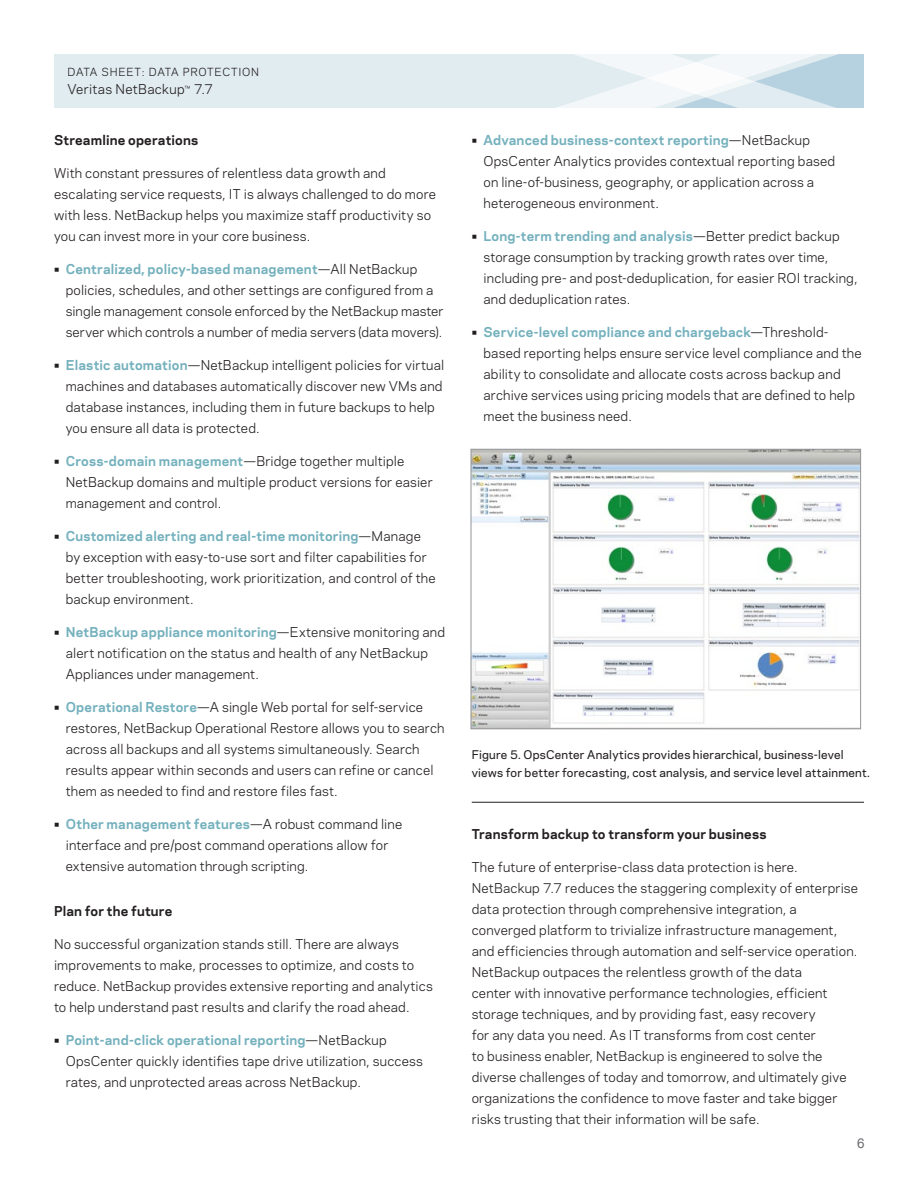
<style>
.page{position:relative;width:918px;height:1188px;background:#fff}
.page>*{position:absolute;margin:0;border:0;box-sizing:border-box;transform-origin:0 0}
.t1{font:13.5px "Arial";color:#6c6d70}
.t2{font:12.75px/21px "Polaris";letter-spacing:.015em;color:#231f20}
.Subhead_2{font:700 12.75px "Polaris";letter-spacing:.015em;color:#231f20}
.Introductory_Paragra{font:500 11.25px/18px "Polaris";letter-spacing:.02em;color:#231f20}
.t3{font:10.5px "Polaris";letter-spacing:.075em;color:#231f20}
.s1{font-size:10.5px}
.s2{font-weight:700}
.s3{font-weight:700;color:#74b1bd}
</style>
<div class="page">
<div style="left:54px;top:54px;width:810px;height:54px;background:#e1ecf1"></div>
<svg style="left:557px;top:54px;width:307px;height:54px"></svg>
<hr style="left:472px;top:802px;width:392px;height:1px;background:#231f20">
<img style="left:473px;top:451px;width:386px;height:276px">
<div style="left:471px;top:449px;width:390px;height:280px;border:1px solid #939598"></div>
<p class="t3" style="left:68px;top:64px;width:193px">DATA SHEET: DATA PROTECTION</p>
<p class="t2" style="left:68px;top:78px;width:147px">Veritas NetBackup<span class="s1">™</span> 7.7</p>
<p class="Subhead_2" style="left:54px;top:131px;width:146px">Streamline operations</p>
<p class="t2" style="left:54px;top:162px;width:384px">With constant pressures of relentless data growth and escalating service requests, IT is always challenged to do more with less. NetBackup helps you maximize staff productivity so you can invest more in your core business.</p>
<p class="t2" style="left:66px;top:258px;width:379px;text-indent:-12px"><span class="s2">•</span> <span class="s3">Centralized, policy-based management</span>—All NetBackup policies, schedules, and other settings are configured from a single management console enforced by the NetBackup master server which controls a number of media servers (data movers).</p>
<p class="t2" style="left:66px;top:354px;width:380px;text-indent:-12px"><span class="s2">•</span> <span class="s3">Elastic automation</span>—NetBackup intelligent policies for virtual machines and databases automatically discover new VMs and database instances, including them in future backups to help you ensure all data is protected.</p>
<p class="t2" style="left:66px;top:450px;width:369px;text-indent:-12px"><span class="s2">•</span> <span class="s3">Cross-domain management</span>—Bridge together multiple<br>NetBackup domains and multiple product versions for easier management and control.</p>
<p class="t2" style="left:66px;top:525px;width:372px;text-indent:-12px"><span class="s2">•</span> <span class="s3">Customized alerting and real-time monitoring</span>—Manage by exception with easy-to-use sort and filter capabilities for better troubleshooting, work prioritization, and control of the backup environment.</p>
<p class="t2" style="left:66px;top:621px;width:381px;text-indent:-12px"><span class="s2">•</span> <span class="s3">NetBackup appliance monitoring</span>—Extensive monitoring and alert notification on the status and health of any NetBackup<br>Appliances under management.</p>
<p class="t2" style="left:66px;top:696px;width:380px;text-indent:-12px"><span class="s2">•</span> <span class="s3">Operational Restore</span>—A single Web portal for self-service restores, NetBackup Operational Restore allows you to search across all backups and all systems simultaneously. Search results appear within seconds and users can refine or cancel them as needed to find and restore files fast.</p>
<p class="t2" style="left:66px;top:813px;width:338px;text-indent:-12px"><span class="s2">•</span> <span class="s3">Other management features</span>—A robust command line interface and pre/post command operations allow for extensive automation through scripting.</p>
<p class="Subhead_2" style="left:54px;top:902px;width:120px">Plan for the future</p>
<p class="t2" style="left:54px;top:933px;width:380px">No successful organization stands still. There are always improvements to make, processes to optimize, and costs to reduce. NetBackup provides extensive reporting and analytics to help understand past results and clarify the road ahead.</p>
<p class="t2" style="left:66px;top:1029px;width:359px;text-indent:-12px"><span class="s2">•</span> <span class="s3">Point-and-click operational reporting</span>—NetBackup<br>OpsCenter quickly identifies tape drive utilization, success rates, and unprotected areas across NetBackup.</p>
<p class="t2" style="left:484px;top:129px;width:353px;text-indent:-12px"><span class="s2">•</span> <span class="s3">Advanced business-context reporting</span>—NetBackup OpsCenter Analytics provides contextual reporting based on line-of-business, geography, or application across a heterogeneous environment.</p>
<p class="t2" style="left:484px;top:225px;width:376px;text-indent:-12px"><span class="s2">•</span> <span class="s3">Long-term trending and analysis</span>—Better predict backup storage consumption by tracking growth rates over time, including pre- and post-deduplication, for easier ROI tracking, and deduplication rates.</p>
<p class="t2" style="left:484px;top:321px;width:380px;text-indent:-12px"><span class="s2">•</span> <span class="s3">Service-level compliance and chargeback</span>—Threshold&shy;based reporting helps ensure service level compliance and the ability to consolidate and allocate costs across backup and archive services using pricing models that are defined to help meet the business need.</p>
<p class="Introductory_Paragra" style="left:472px;top:745px;width:400px">Figure 5. OpsCenter Analytics provides hierarchical, business-level views for better forecasting, cost analysis, and service level attainment.</p>
<p class="Subhead_2" style="left:472px;top:825px;width:296px">Transform backup to transform your business</p>
<p class="t2" style="left:472px;top:856px;width:388px">The future of enterprise-class data protection is here.<br>NetBackup 7.7 reduces the staggering complexity of enterprise data protection through comprehensive integration, a converged platform to trivialize infrastructure management, and efficiencies through automation and self-service operation.<br>NetBackup outpaces the relentless growth of the data<br>center with innovative performance technologies, efficient storage techniques, and by providing fast, easy recovery<br>for any data you need. As IT transforms from cost center<br>to business enabler, NetBackup is engineered to solve the diverse challenges of today and tomorrow, and ultimately give organizations the confidence to move faster and take bigger risks trusting that their information will be safe.</p>
<p class="t1" style="left:857px;top:1134px;width:9px">6</p>
</div>
